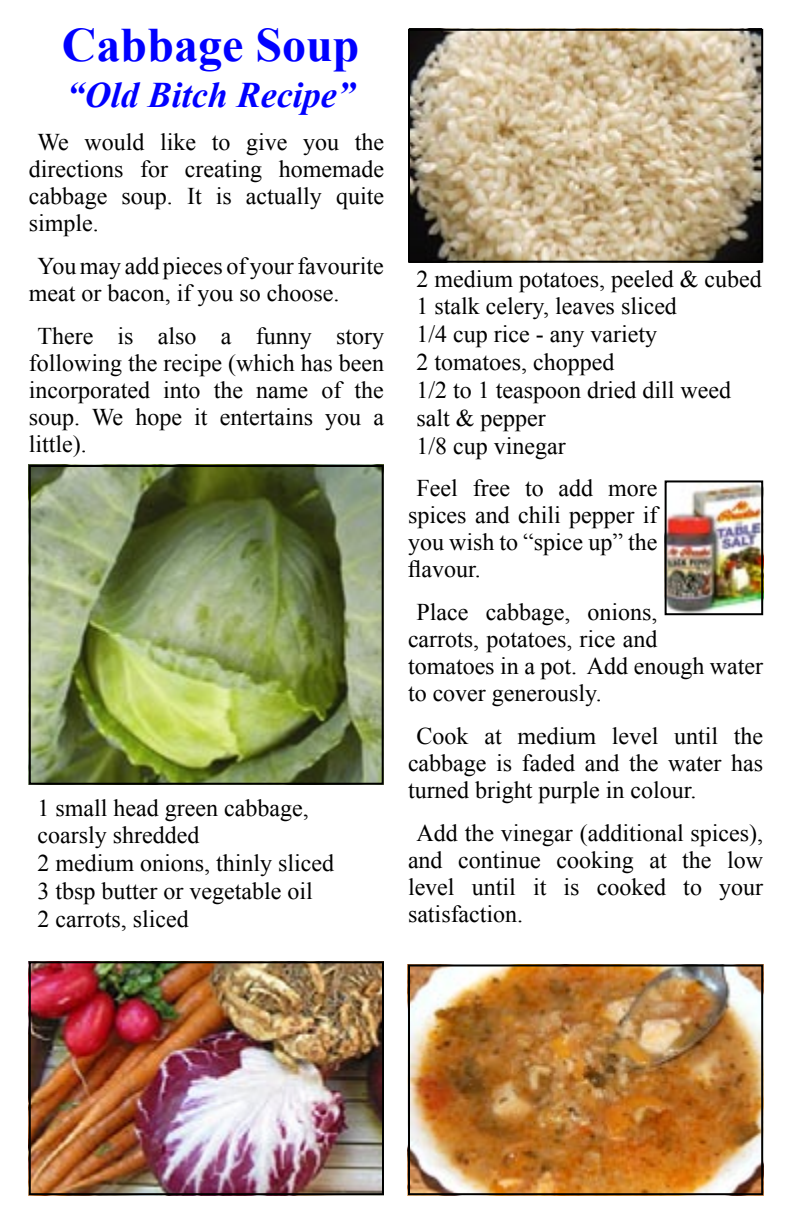
<style>
.page{position:relative;width:792px;height:1224px;background:#fff}
.page>*{position:absolute;margin:0;border:0;box-sizing:border-box;transform-origin:0 0}
.t1{font:700 48px "Times New Roman";color:#00f}
.t2{font:italic 700 36px "Times New Roman";color:#00f}
.t3{font:24px/27px "Times New Roman";color:#000;text-align:justify}
</style>
<div class="page">
<img style="left:32px;top:468px;width:349px;height:314px">
<div style="left:29px;top:465px;width:355px;height:320px;border:2px solid #000"></div>
<img style="left:408px;top:964px;width:355px;height:228px">
<div style="left:408px;top:965px;width:355px;height:230px;border:2px solid #000"></div>
<img style="left:32px;top:964px;width:349px;height:228px">
<div style="left:29px;top:961px;width:355px;height:234px;border:2px solid #000"></div>
<img style="left:411px;top:32px;width:349px;height:228px">
<div style="left:408px;top:29px;width:355px;height:234px;border:2px solid #000"></div>
<img style="left:668px;top:483px;width:92px;height:129px">
<div style="left:665px;top:480px;width:98px;height:135px;border:2px solid #000"></div>
<p class="t1" style="left:62px;top:12px;width:299px">Cabbage Soup</p>
<p class="t2" style="left:67px;top:70px;width:289px">“Old Bitch Recipe”</p>
<p class="t3" style="left:29px;top:128px;width:357px;text-indent:9px">We would like to give you the directions for creating homemade cabbage soup. It is actually quite simple.</p>
<p class="t3" style="left:29px;top:252px;width:357px;text-indent:9px">You may add pieces of your favourite meat or bacon, if you so choose.</p>
<p class="t3" style="left:29px;top:322px;width:357px;text-indent:9px">There is also a funny story following the recipe (which has been incorporated into the name of the soup. We hope it entertains you a little).</p>
<p class="t3" style="left:37px;top:794px;width:273px">1 small head green cabbage,</p>
<p class="t3" style="left:37px;top:821px;width:163px">coarsly shredded</p>
<p class="t3" style="left:37px;top:849px;width:298px">2 medium onions, thinly sliced</p>
<p class="t3" style="left:37px;top:877px;width:277px">3 tbsp butter or vegetable oil</p>
<p class="t3" style="left:37px;top:905px;width:153px">2 carrots, sliced</p>
<p class="t3" style="left:417px;top:265px;width:347px">2 medium potatoes, peeled &amp; cubed</p>
<p class="t3" style="left:417px;top:292px;width:262px">1 stalk celery, leaves sliced</p>
<p class="t3" style="left:417px;top:320px;width:242px">1/4 cup rice - any variety</p>
<p class="t3" style="left:417px;top:348px;width:199px">2 tomatoes, chopped</p>
<p class="t3" style="left:417px;top:376px;width:316px">1/2 to 1 teaspoon dried dill weed</p>
<p class="t3" style="left:417px;top:404px;width:131px">salt &amp; pepper</p>
<p class="t3" style="left:417px;top:432px;width:151px">1/8 cup vinegar</p>
<p class="t3" style="left:408px;top:474px;width:251px;text-indent:9px">Feel free to add more spices and chili pepper if you wish to “spice up” the flavour.</p>
<p class="t3" style="left:408px;top:598px;width:357px;text-align:left;text-indent:9px">Place cabbage, onions,<br>carrots, potatoes, rice and<br>tomatoes in a pot. Add enough water to cover generously.</p>
<p class="t3" style="left:408px;top:722px;width:357px;text-indent:9px">Cook at medium level until the cabbage is faded and the water has turned bright purple in colour.</p>
<p class="t3" style="left:408px;top:819px;width:357px;text-indent:9px">Add the vinegar (additional spices), and continue cooking at the low level until it is cooked to your satisfaction.</p>
</div>
